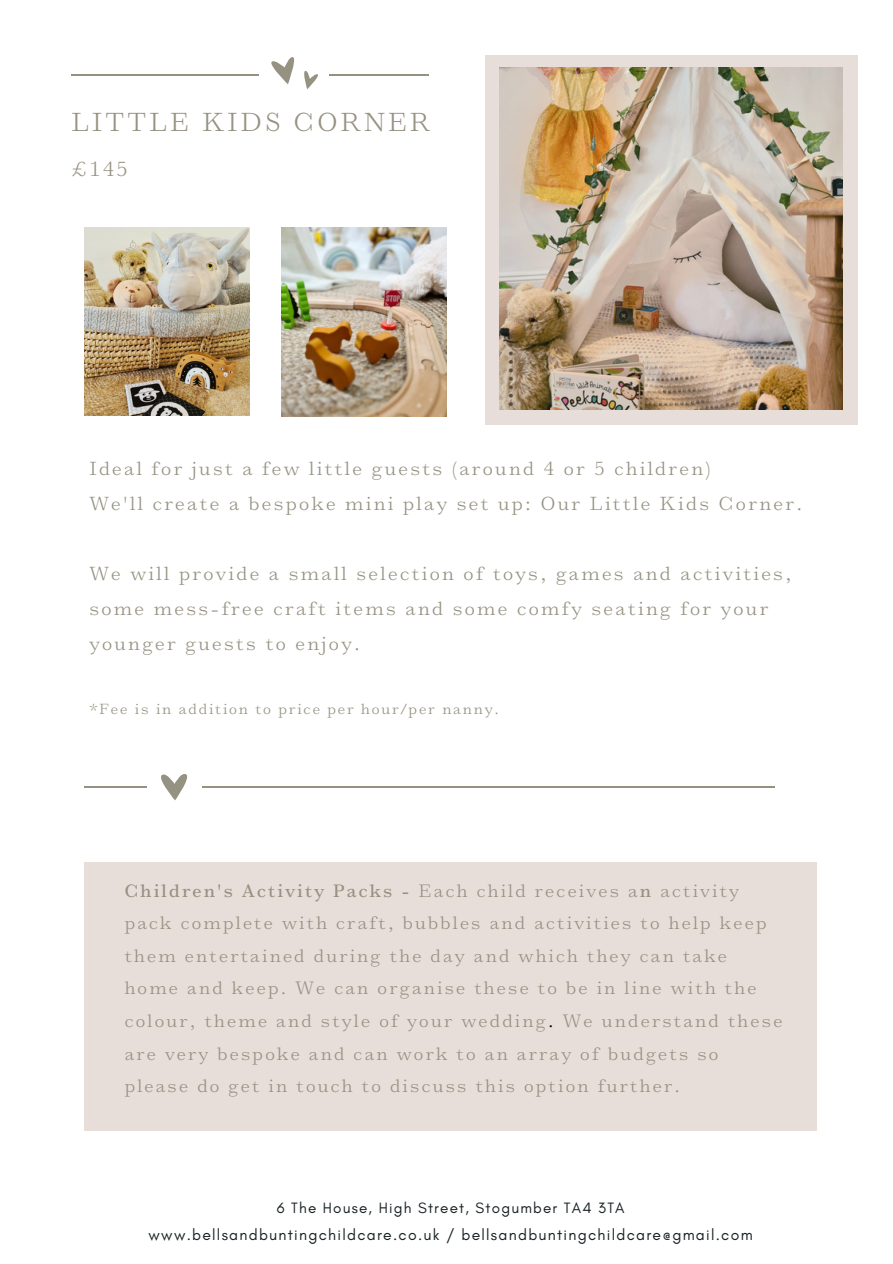
<style>
.page{position:relative;width:893px;height:1264px;background:#fff}
.page>*{position:absolute;margin:0;border:0;box-sizing:border-box;transform-origin:0 0}
.t1{font:300 27.45px "HK Carta";letter-spacing:.12em;color:#969282}
.t2{font:300 21.45px "HK Carta";color:#969282}
.t3{font:300 19.95px/34.8px "HK Carta";letter-spacing:.12em;color:#969282}
.t4{font:300 18.9px/32.7px "HK Carta";letter-spacing:.12em;color:#969282}
.t5{font:15.75px "Glacial Indifference";letter-spacing:.08em;color:#162022}
.t6{font:300 15.45px "HK Carta";letter-spacing:.12em;color:#969282}
.t7{font:15.3px "Glacial Indifference";letter-spacing:.08em;color:#162022}
.s1{font-weight:500}
.s2{color:#000}
</style>
<div class="page">
<div style="left:485px;top:55px;width:372px;height:369px;background:#e7ded9"></div>
<img style="left:500px;top:67px;width:342px;height:342px">
<div style="left:84px;top:862px;width:732px;height:268px;background:#e7ded9"></div>
<hr style="left:71px;top:75px;width:188px;height:1px;background:#969282">
<hr style="left:329px;top:75px;width:99px;height:1px;background:#969282">
<svg style="left:271px;top:57px;width:47px;height:32px"></svg>
<hr style="left:84px;top:786px;width:63px;height:1px;background:#969282">
<hr style="left:202px;top:786px;width:293px;height:1px;background:#969282">
<svg style="left:161px;top:774px;width:27px;height:26px"></svg>
<hr style="left:495px;top:786px;width:279px;height:1px;background:#969282">
<img style="left:281px;top:227px;width:165px;height:189px">
<img style="left:84px;top:227px;width:165px;height:188px">
<h2 class="t1" style="left:71px;top:107px;width:360px">LITTLE KIDS CORNER</h2>
<h2 class="t2" style="left:71px;top:157px;width:58px">£145</h2>
<h2 class="t3" style="left:89px;top:452px;width:714px">Ideal for just a few little guests (around 4 or 5 children)<br>We'll create a bespoke mini play set up: Our Little Kids Corner.</h2>
<p class="t3" style="left:89px;top:557px;width:703px">We will provide a small selection of toys, games and activities, some mess-free craft items and some comfy seating for your younger guests to enjoy.</p>
<p class="t6" style="left:89px;top:700px;width:411px">*Fee is in addition to price per hour/per nanny.</p>
<p class="t4" style="left:125px;top:874px;width:659px"><span class="s1">Children's Activity Packs -</span> Each child receives a<span class="s1">n</span> activity pack complete with craft, bubbles and activities to help keep them entertained during the day and which they can take home and keep. We can organise these to be in line with the colour, theme and style of your wedding<span class="s2">.</span> We understand these are very bespoke and can work to an array of budgets so please do get in touch to discuss this option further.</p>
<p class="t7" style="left:277px;top:1198px;width:349px">6 The House, High Street, Stogumber TA4 3TA</p>
<p class="t5" style="left:149px;top:1225px;width:605px">www.bellsandbuntingchildcare.co.uk / bellsandbuntingchildcare@gmail.com</p>
</div>
